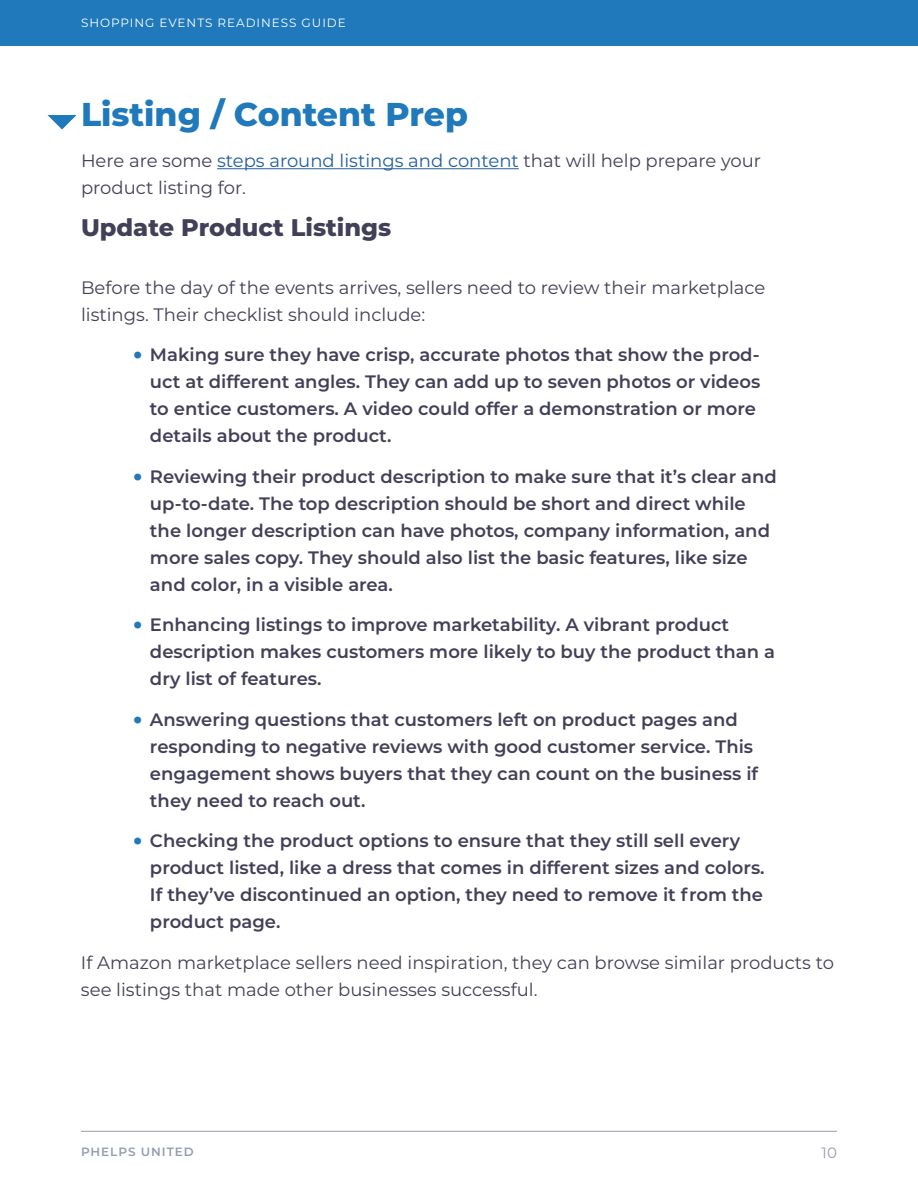
<style>
.page{position:relative;width:918px;height:1188px;background:#fff}
.page>*{position:absolute;margin:0;border:0;box-sizing:border-box;transform-origin:0 0}
.t1{font:800 33px "Montserrat";color:#1f79bb}
.t2{font:800 24px "Montserrat";color:#414057}
.t3{font:600 18px/27px "Montserrat";color:#414057}
.t4{font:18px/27px "Montserrat";color:#414057}
.t5{font:15px "Montserrat";color:#949caf}
.t6{font:12px "Montserrat";letter-spacing:.08em;color:#fff}
.t7{font:600 12px "Montserrat";letter-spacing:.08em;color:#949caf}
.s1{color:#215e9e}
.s2{font-weight:900;font-size:21px;color:#1f79bb}
</style>
<div class="page">
<hr style="left:81px;top:1131px;width:756px;height:1px;background:#949caf">
<div style="left:0;top:0;width:918px;height:45px;background:#1f79bb"></div>
<hr style="left:217px;top:168px;width:302px;height:1px;background:#215e9e">
<svg style="left:48px;top:115px;width:29px;height:15px"></svg>
<p class="t6" style="left:81px;top:14px;width:266px">SHOPPING EVENTS READINESS GUIDE</p>
<h1 class="t1" style="left:81px;top:91px;width:389px">Listing / Content Prep</h1>
<p class="t4" style="left:81px;top:146px;width:682px">Here are some <span class="s1">steps around listings and content</span> that will help prepare your product listing for.</p>
<h2 class="t2" style="left:81px;top:210px;width:312px">Update Product Listings</h2>
<p class="t4" style="left:81px;top:273px;width:686px">Before the day of the events arrives, sellers need to review their marketplace listings. Their checklist should include:</p>
<p class="t3" style="left:150px;top:341px;width:612px;text-indent:-16px"><span class="s2">•</span> Making sure they have crisp, accurate photos that show the prod&shy;uct at different angles. They can add up to seven photos or videos to entice customers. A video could offer a demonstration or more details about the product.</p>
<p class="t3" style="left:150px;top:462px;width:628px;text-indent:-16px"><span class="s2">•</span> Reviewing their product description to make sure that it’s clear and up-to-date. The top description should be short and direct while the longer description can have photos, company information, and more sales copy. They should also list the basic features, like size and color, in a visible area.</p>
<p class="t3" style="left:150px;top:611px;width:627px;text-indent:-16px"><span class="s2">•</span> Enhancing listings to improve marketability. A vibrant product description makes customers more likely to buy the product than a dry list of features.</p>
<p class="t3" style="left:150px;top:705px;width:610px;text-indent:-16px"><span class="s2">•</span> Answering questions that customers left on product pages and responding to negative reviews with good customer service. This engagement shows buyers that they can count on the business if they need to reach out.</p>
<p class="t3" style="left:150px;top:827px;width:616px;text-indent:-16px"><span class="s2">•</span> Checking the product options to ensure that they still sell every product listed, like a dress that comes in different sizes and colors.<br>If they’ve discontinued an option, they need to remove it from the product page.</p>
<p class="t4" style="left:81px;top:948px;width:755px">If Amazon marketplace sellers need inspiration, they can browse similar products to see listings that made other businesses successful.</p>
<p class="t7" style="left:81px;top:1143px;width:114px">PHELPS UNITED</p>
<p class="t5" style="left:822px;top:1143px;width:17px">10</p>
</div>
